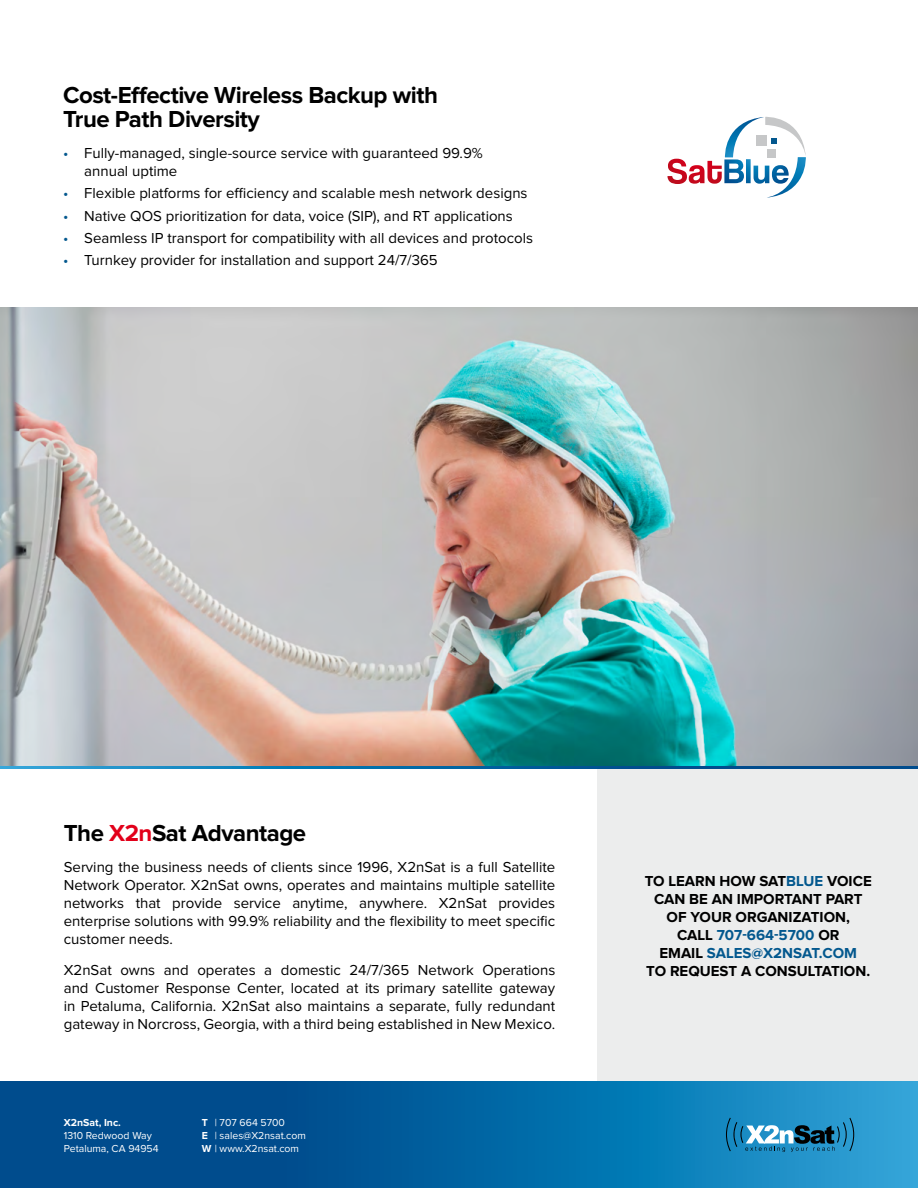
<style>
.page{position:relative;width:918px;height:1188px;background:#fff}
.page>*{position:absolute;margin:0;border:0;box-sizing:border-box;transform-origin:0 0}
._01_H{font:700 24px/24px "Proxima Nova";letter-spacing:-.02em;color:#000}
._02_M{font:15px/18px "Proxima Nova";color:#000;text-align:justify}
._02_M-2{font:700 15px/18px "Proxima Nova";color:#000;text-align:center}
.t1{font:10.5px/12.6px "Proxima Nova";color:#fff}
.s1{color:#03588e}
.s2{color:#e2001a}
.s3{font-weight:700}
</style>
<div class="page">
<div style="left:598px;top:769px;width:320px;height:313px;background:#eceded"></div>
<img style="left:0;top:308px;width:918px;height:459px">
<svg style="left:0;top:1082px;width:918px;height:106px;background:#0767a4"></svg>
<svg style="left:726px;top:1118px;width:128px;height:34px;background:#3588b0"></svg>
<svg style="left:0;top:767px;width:918px;height:2px;background:#096aa7"></svg>
<svg style="left:667px;top:116px;width:139px;height:82px"></svg>
<p class="_01_H" style="left:63px;top:84px;width:376px">Cost-Effective Wireless Backup with<br>True Path Diversity</p>
<p class="_02_M" style="left:84px;top:145px;width:400px;text-indent:-21px"><span class="s1">•</span> Fully-managed, single-source service with guaranteed 99.9% annual uptime</p>
<p class="_02_M" style="left:63px;top:185px;width:466px"><span class="s1">•</span> Flexible platforms for efficiency and scalable mesh network designs</p>
<p class="_02_M" style="left:63px;top:207px;width:451px"><span class="s1">•</span> Native QOS prioritization for data, voice (SIP), and RT applications</p>
<p class="_02_M" style="left:63px;top:229px;width:472px"><span class="s1">•</span> Seamless IP transport for compatibility with all devices and protocols</p>
<p class="_02_M" style="left:63px;top:252px;width:376px"><span class="s1">•</span> Turnkey provider for installation and support 24/7/365</p>
<p class="_01_H" style="left:64px;top:822px;width:244px">The <span class="s2">X2n</span>Sat Advantage</p>
<p class="_02_M" style="left:64px;top:858px;width:493px">Serving the business needs of clients since 1996, X2nSat is a full Satellite Network Operator. X2nSat owns, operates and maintains multiple satellite networks that provide service anytime, anywhere. X2nSat provides enterprise solutions with 99.9% reliability and the flexibility to meet specific customer needs.</p>
<p class="_02_M" style="left:64px;top:961px;width:493px">X2nSat owns and operates a domestic 24/7/365 Network Operations and Customer Response Center, located at its primary satellite gateway in Petaluma, California. X2nSat also maintains a separate, fully redundant gateway in Norcross, Georgia, with a third being established in New Mexico.</p>
<p class="t1" style="left:64px;top:1117px;width:96px"><span class="s3">X2nSat, Inc.<br></span>1310 Redwood Way<br>Petaluma, CA 94954</p>
<p class="t1" style="left:202px;top:1117px;width:105px"><span class="s3">T</span> | 707 664 5700<br><span class="s3">E</span> | sales@X2nsat.com<br><span class="s3">W</span> | www.X2nsat.com</p>
<p class="_02_M-2" style="left:645px;top:873px;width:229px">TO LEARN HOW SAT<span class="s1">BLUE</span> VOICE<br>CAN BE AN IMPORTANT PART<br>OF YOUR ORGANIZATION,<br>CALL <span class="s1">707-664-5700</span> OR<br>EMAIL <span class="s1">SALES@X2NSAT.COM<br></span>TO REQUEST A CONSULTATION.</p>
</div>
